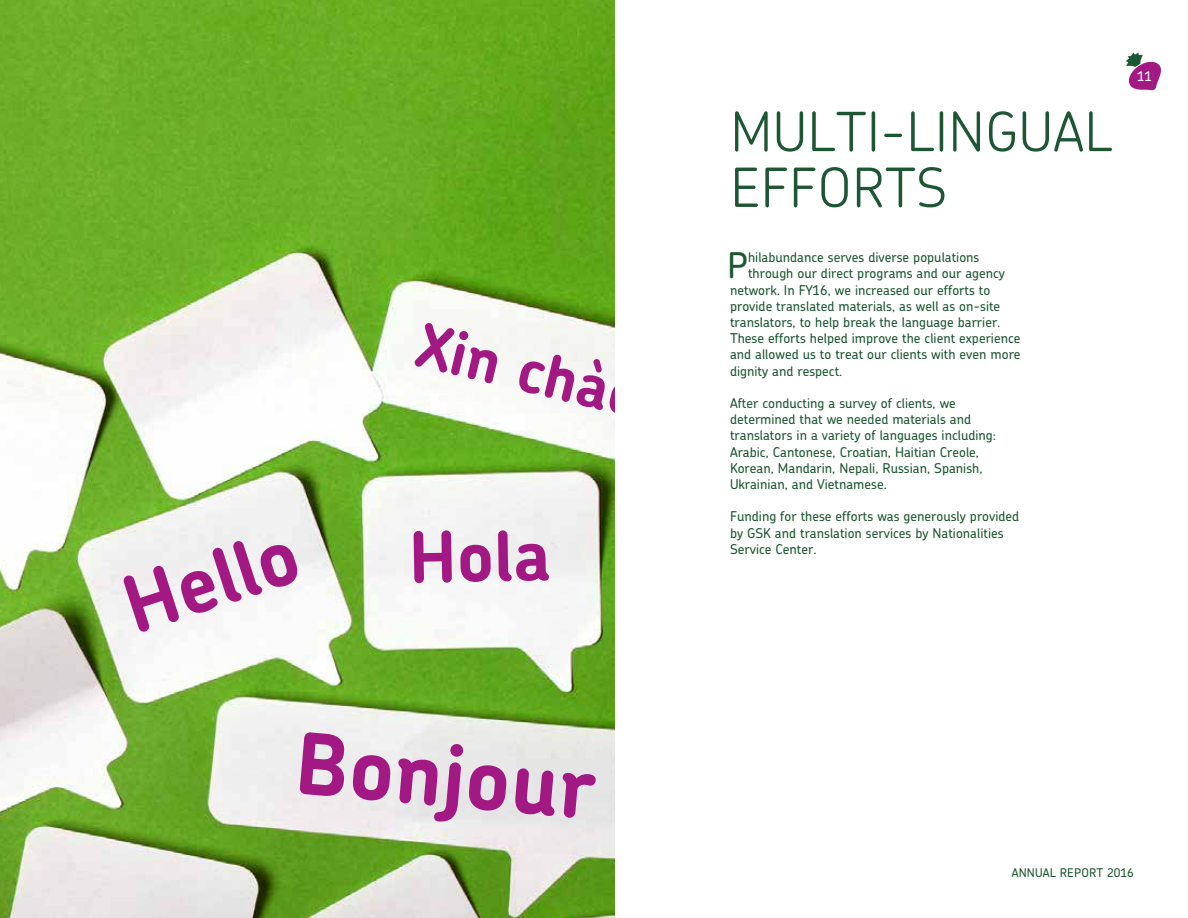
<style>
.page{position:relative;width:1188px;height:918px;background:#fff}
.page>*{position:absolute;margin:0;border:0;box-sizing:border-box;transform-origin:0 0}
.t1{font:700 85.05px "Chevin";color:#a21984}
.t2{font:700 78.3px "Chevin";color:#a21984}
.t3{font:700 69.9px "Chevin";color:#a21984}
.t4{font:700 60.3px "Chevin";color:#a21984}
.t5{font:300 54px/55.8px "Chevin";letter-spacing:.015em;color:#1d5632}
.t6{font:500 35.4px "Chevin";color:#1d5632}
.t7{font:500 13.5px/16.2px "Chevin";color:#1d5632}
.t8{font:500 13.2px "Chevin";color:#fff}
.t9{font:500 12px "Chevin";letter-spacing:.015em;color:#1d5632}
</style>
<div class="page">
<svg style="left:1126px;top:53px;width:35px;height:37px"></svg>
<img style="left:0;top:0;width:615px;height:918px">
<h3 class="t4" style="left:429px;top:305px;width:229px;rotate:14deg">Xin chào</h3>
<h2 class="t2" style="left:110px;top:559px;width:181px;rotate:-18deg">Hello</h2>
<h3 class="t3" style="left:408px;top:512px;width:144px;rotate:-1deg">Hola</h3>
<h1 class="t1" style="left:300px;top:707px;width:302px;rotate:5deg">Bonjour</h1>
<h3 class="t5" style="left:730px;top:103px;width:383px">MULTI-LINGUAL<br>EFFORTS</h3>
<h3 class="t6" style="left:727px;top:243px;width:22px">P</h3>
<p class="t7" style="left:748px;top:249px;width:233px">hilabundance serves diverse populations</p>
<p class="t7" style="left:748px;top:265px;width:258px">through our direct programs and our agency</p>
<p class="t7" style="left:730px;top:281px;width:262px">network. In FY16, we increased our efforts to</p>
<p class="t7" style="left:730px;top:298px;width:272px">provide translated materials, as well as on-site</p>
<p class="t7" style="left:730px;top:314px;width:272px">translators, to help break the language barrier.</p>
<p class="t7" style="left:730px;top:330px;width:292px">These efforts helped improve the client experience</p>
<p class="t7" style="left:730px;top:346px;width:292px">and allowed us to treat our clients with even more</p>
<p class="t7" style="left:730px;top:362px;width:114px">dignity and respect.</p>
<p class="t7" style="left:730px;top:395px;width:268px">After conducting a survey of clients, we determined that we needed materials and translators in a variety of languages including:<br>Arabic, Cantonese, Croatian, Haitian Creole, Korean, Mandarin, Nepali, Russian, Spanish, Ukrainian, and Vietnamese.</p>
<p class="t7" style="left:730px;top:508px;width:291px">Funding for these efforts was generously provided by GSK and translation services by Nationalities<br>Service Center.</p>
<p class="t8" style="left:1137px;top:68px;width:16px">11</p>
<p class="t9" style="left:1012px;top:865px;width:124px">ANNUAL REPORT 2016</p>
</div>
